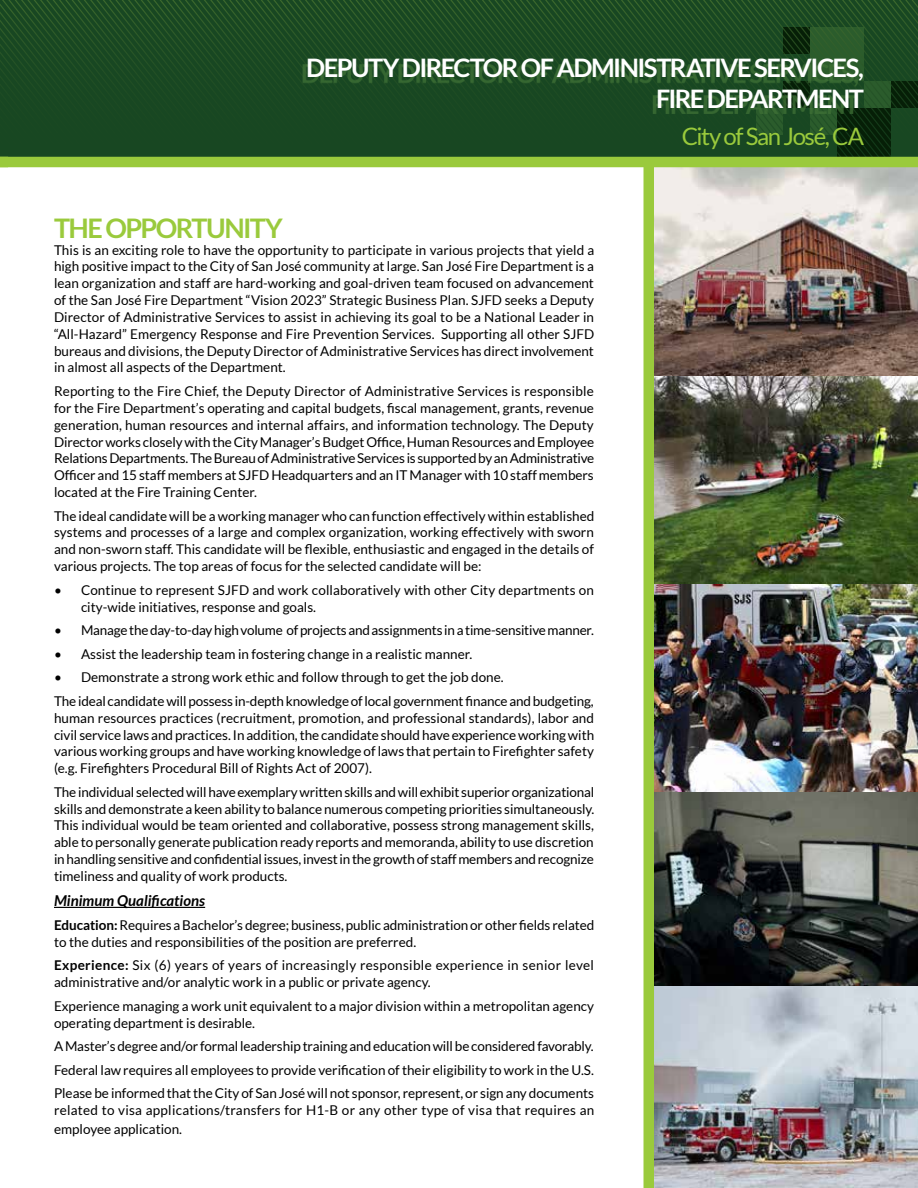
<style>
.page{position:relative;width:918px;height:1188px;background:#fff}
.page>*{position:absolute;margin:0;border:0;box-sizing:border-box;transform-origin:0 0}
.t1{font:700 27px "Lato";letter-spacing:-.055em;color:#9aca3c}
.t2{font:700 25.5px/30.6px "Lato";letter-spacing:-.06em;color:#fff;text-align:right}
.t3{font:24px "Lato";letter-spacing:-.06em;color:#9aca3c}
.t4{font:italic 700 15px "Lato";color:#000}
.t5{font:13.5px/16.8px "Lato";color:#000;text-align:justify}
.t6{font:13.5px/18.6px "Lato";letter-spacing:.02em;color:#000}
.s1{font-weight:700}
</style>
<div class="page">
<svg style="left:0;top:0;width:918px;height:157px;background:#1b4922"></svg>
<div style="left:303px;top:64px;width:555px;height:50px;background:#407237;opacity:.75"></div>
<hr style="left:54px;top:907px;width:151px;height:1px;background:#000">
<img style="left:654px;top:584px;width:264px;height:208px">
<img style="left:654px;top:985px;width:264px;height:203px">
<img style="left:654px;top:167px;width:264px;height:209px">
<img style="left:654px;top:376px;width:264px;height:208px">
<img style="left:654px;top:792px;width:264px;height:193px">
<div style="left:644px;top:160px;width:10px;height:1028px;background:#9aca3c"></div>
<div style="left:0;top:157px;width:918px;height:10px;background:#9aca3c"></div>
<h2 class="t2" style="left:306px;top:52px;width:559px">DEPUTY DIRECTOR OF ADMINISTRATIVE SERVICES,<br>FIRE DEPARTMENT</h2>
<h1 class="t1" style="left:54px;top:212px;width:230px">THE OPPORTUNITY</h1>
<p class="t5" style="left:54px;top:241px;width:542px">This is an exciting role to have the opportunity to participate in various projects that yield a high positive impact to the City of San José community at large. San José Fire Department is a lean organization and staff are hard-working and goal-driven team focused on advancement of the San José Fire Department “Vision 2023” Strategic Business Plan. SJFD seeks a Deputy Director of Administrative Services to assist in achieving its goal to be a National Leader in “All-Hazard” Emergency Response and Fire Prevention Services. Supporting all other SJFD bureaus and divisions, the Deputy Director of Administrative Services has direct involvement in almost all aspects of the Department.</p>
<p class="t5" style="left:54px;top:383px;width:542px">Reporting to the Fire Chief, the Deputy Director of Administrative Services is responsible for the Fire Department’s operating and capital budgets, fiscal management, grants, revenue generation, human resources and internal affairs, and information technology. The Deputy Director works closely with the City Manager’s Budget Office, Human Resources and Employee Relations Departments. The Bureau of Administrative Services is supported by an Administrative Officer and 15 staff members at SJFD Headquarters and an IT Manager with 10 staff members located at the Fire Training Center.</p>
<p class="t5" style="left:54px;top:507px;width:542px">The ideal candidate will be a working manager who can function effectively within established systems and processes of a large and complex organization, working effectively with sworn and non-sworn staff. This candidate will be flexible, enthusiastic and engaged in the details of various projects. The top areas of focus for the selected candidate will be:</p>
<p class="t5" style="left:81px;top:581px;width:515px;text-indent:-27px">• Continue to represent SJFD and work collaboratively with other City departments on city-wide initiatives, response and goals.</p>
<p class="t5" style="left:54px;top:622px;width:541px">• Manage the day-to-day high volume of projects and assignments in a time-sensitive manner.</p>
<p class="t5" style="left:54px;top:645px;width:420px">• Assist the leadership team in fostering change in a realistic manner.</p>
<p class="t5" style="left:54px;top:666px;width:541px;line-height:23.5px">• Demonstrate a strong work ethic and follow through to get the job done.<br>The ideal candidate will possess in-depth knowledge of local government finance and budgeting,</p>
<p class="t5" style="left:54px;top:709px;width:542px">human resources practices (recruitment, promotion, and professional standards), labor and civil service laws and practices. In addition, the candidate should have experience working with various working groups and have working knowledge of laws that pertain to Firefighter safety (e.g. Firefighters Procedural Bill of Rights Act of 2007).</p>
<p class="t5" style="left:54px;top:783px;width:542px">The individual selected will have exemplary written skills and will exhibit superior organizational skills and demonstrate a keen ability to balance numerous competing priorities simultaneously.<br>This individual would be team oriented and collaborative, possess strong management skills, able to personally generate publication ready reports and memoranda, ability to use discretion in handling sensitive and confidential issues, invest in the growth of staff members and recognize timeliness and quality of work products.</p>
<p class="t4" style="left:54px;top:892px;width:153px">Minimum Qualifications</p>
<p class="t5" style="left:54px;top:917px;width:542px"><span class="s1">Education:</span> Requires a Bachelor’s degree; business, public administration or other fields related to the duties and responsibilities of the position are preferred.</p>
<p class="t5" style="left:54px;top:957px;width:542px"><span class="s1">Experience:</span> Six (6) years of years of increasingly responsible experience in senior level administrative and/or analytic work in a public or private agency.</p>
<p class="t5" style="left:54px;top:998px;width:542px">Experience managing a work unit equivalent to a major division within a metropolitan agency operating department is desirable.</p>
<p class="t5" style="left:54px;top:1035px;width:542px;line-height:23.5px">A Master’s degree and/or formal leadership training and education will be considered favorably.<br>Federal law requires all employees to provide verification of their eligibility to work in the U.S.<br>Please be informed that the City of San José will not sponsor, represent, or sign any documents</p>
<p class="t6" style="left:54px;top:1101px;width:542px">related to visa applications/transfers for H1-B or any other type of visa that requires an employee application.</p>
<h3 class="t3" style="left:682px;top:123px;width:184px">City of San José, CA</h3>
</div>
